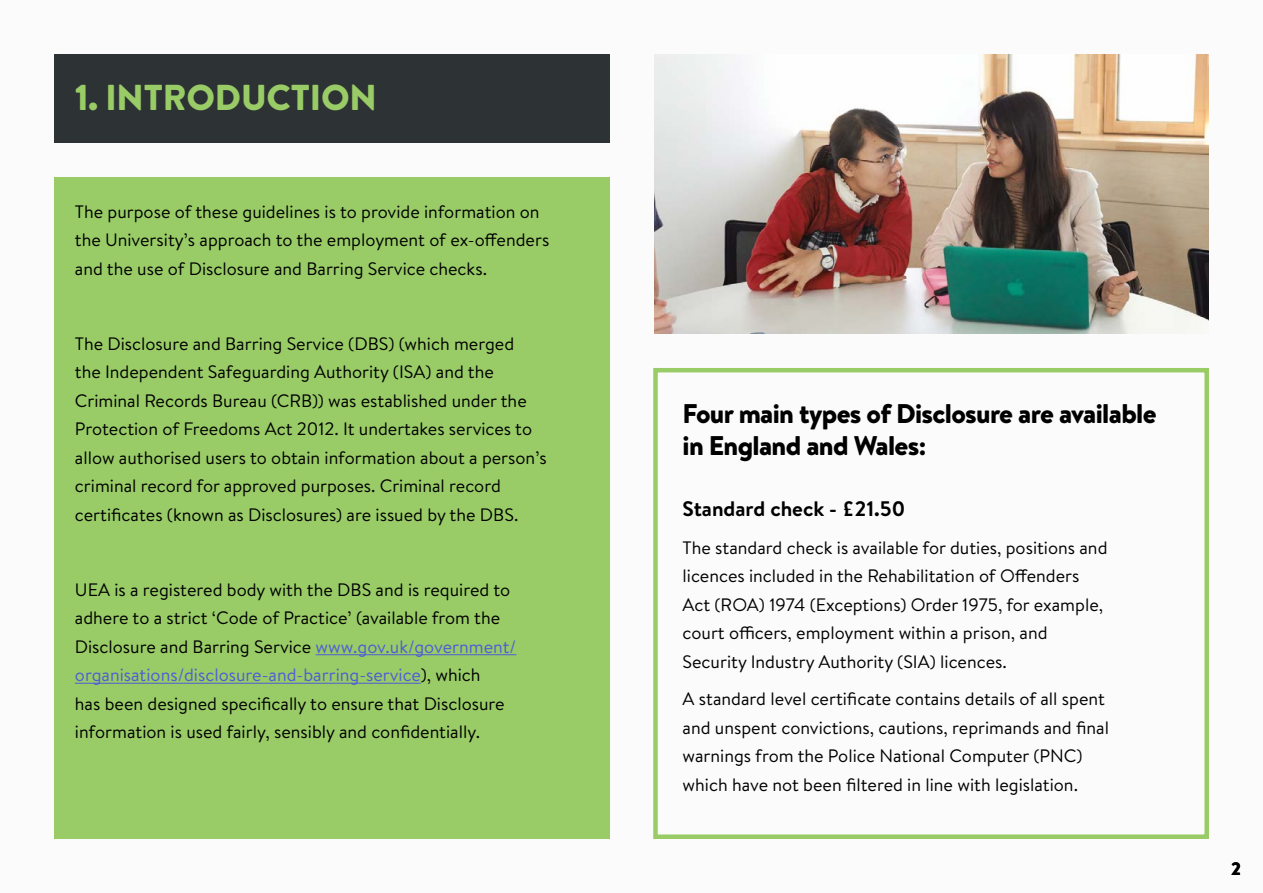
<style>
.page{position:relative;width:1263px;height:893px;background:#fbfbfb}
.page>*{position:absolute;margin:0;border:0;box-sizing:border-box;transform-origin:0 0}
.Main_Heading{font:900 36px "Brandon Text";letter-spacing:-.005em;color:#9c6}
.Main_Heading-2{font:900 27px/32.4px "Brandon Text";letter-spacing:-.025em;color:#000}
.Paragraph{font:700 21px "Brandon Text";color:#000001}
.Paragraph-2{font:18px/28.5px "Brandon Text";color:#000001}
.t1{font:900 18px "Brandon Text";color:#000}
.s1{color:#4f5cd6}
</style>
<div class="page">
<div style="left:54px;top:177px;width:556px;height:662px;background:#9c6"></div>
<div style="left:653px;top:368px;width:556px;height:471px;border:4px solid #9c6"></div>
<hr style="left:316px;top:654px;width:200px;height:1px;background:#4f5cd6">
<hr style="left:75px;top:683px;width:346px;height:1px;background:#4f5cd6">
<div style="left:54px;top:54px;width:556px;height:88px;background:#2d3235"></div>
<img style="left:654px;top:54px;width:555px;height:279px">
<p class="Main_Heading" style="left:75px;top:72px;width:304px">1. INTRODUCTION</p>
<p class="Paragraph-2" style="left:75px;top:197px;width:476px">The purpose of these guidelines is to provide information on the University’s approach to the employment of ex-offenders and the use of Disclosure and Barring Service checks.</p>
<p class="Paragraph-2" style="left:75px;top:329px;width:473px">The Disclosure and Barring Service (DBS) (which merged<br>the Independent Safeguarding Authority (ISA) and the Criminal Records Bureau (CRB)) was established under the Protection of Freedoms Act 2012. It undertakes services to allow authorised users to obtain information about a person’s criminal record for approved purposes. Criminal record certificates (known as Disclosures) are issued by the DBS.</p>
<p class="Paragraph-2" style="left:75px;top:575px;width:443px">UEA is a registered body with the DBS and is required to adhere to a strict ‘Code of Practice’ (available from the Disclosure and Barring Service <span class="s1">www.gov.uk/government/ organisations/disclosure-and-barring-service</span>), which<br>has been designed specifically to ensure that Disclosure information is used fairly, sensibly and confidentially.</p>
<p class="Main_Heading-2" style="left:682px;top:397px;width:475px">Four main types of Disclosure are available in England and Wales:</p>
<p class="Paragraph" style="left:682px;top:494px;width:224px">Standard check - £21.50</p>
<p class="Paragraph-2" style="left:682px;top:533px;width:426px">The standard check is available for duties, positions and licences included in the Rehabilitation of Offenders Act (ROA) 1974 (Exceptions) Order 1975, for example, court officers, employment within a prison, and Security Industry Authority (SIA) licences.</p>
<p class="Paragraph-2" style="left:682px;top:684px;width:428px">A standard level certificate contains details of all spent and unspent convictions, cautions, reprimands and final warnings from the Police National Computer (PNC) which have not been filtered in line with legislation.</p>
<p class="t1" style="left:1231px;top:856px;width:11px">2</p>
</div>
